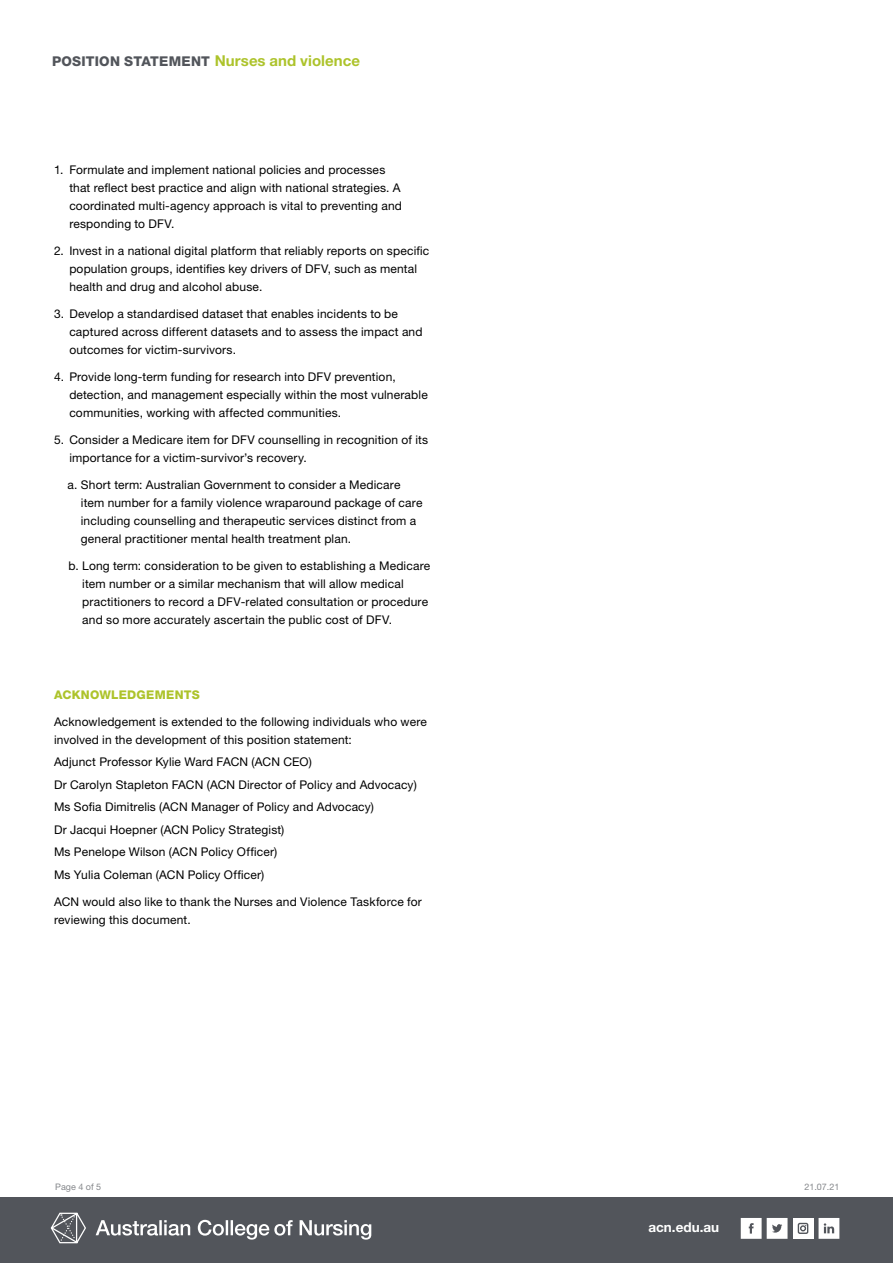
<style>
.page{position:relative;width:893px;height:1263px;background:#fff}
.page>*{position:absolute;margin:0;border:0;box-sizing:border-box;transform-origin:0 0}
.t1{font:800 13.5px "Helvetica Neue LT Std";letter-spacing:.015em;color:#52555b}
.t2{font:700 13.5px "Helvetica Neue LT Std";color:#fff}
.t3{font:12px/18px "Helvetica Neue LT Std";letter-spacing:.015em;color:#000}
.t4{font:800 12px "Helvetica Neue LT Std";letter-spacing:.02em;color:#adc32b}
.t5{font:9px "Helvetica Neue LT Std";color:#52555b}
.s1{font-weight:700;font-size:15px;color:#adc32b}
</style>
<div class="page">
<div style="left:0;top:1197px;width:893px;height:66px;background:#52555b"></div>
<svg style="left:818px;top:1218px;width:21px;height:21px"></svg>
<svg style="left:741px;top:1218px;width:46px;height:21px"></svg>
<div style="left:793px;top:1218px;width:20px;height:21px;background:#fff"></div>
<div style="left:798px;top:1223px;width:10px;height:11px;border:1px solid #52555b;border-radius:2px"></div>
<svg style="left:800px;top:1225px;width:6px;height:6px"></svg>
<svg style="left:51px;top:1213px;width:35px;height:30px"></svg>
<svg style="left:96px;top:1220px;width:275px;height:19px"></svg>
<p class="t1" style="left:52px;top:53px;width:309px">POSITION STATEMENT <span class="s1">Nurses and violence</span></p>
<p class="t3" style="left:69px;top:160px;width:334px;text-indent:-15px">1. Formulate and implement national policies and processes that reflect best practice and align with national strategies. A coordinated multi-agency approach is vital to preventing and responding to DFV.</p>
<p class="t3" style="left:69px;top:241px;width:361px;text-indent:-15px">2. Invest in a national digital platform that reliably reports on specific population groups, identifies key drivers of DFV, such as mental health and drug and alcohol abuse.</p>
<p class="t3" style="left:69px;top:304px;width:355px;text-indent:-15px">3. Develop a standardised dataset that enables incidents to be captured across different datasets and to assess the impact and outcomes for victim-survivors.</p>
<p class="t3" style="left:69px;top:367px;width:360px;text-indent:-15px">4. Provide long-term funding for research into DFV prevention, detection, and management especially within the most vulnerable communities, working with affected communities.</p>
<p class="t3" style="left:69px;top:430px;width:360px;text-indent:-15px">5. Consider a Medicare item for DFV counselling in recognition of its importance for a victim-survivor’s recovery.</p>
<p class="t3" style="left:81px;top:475px;width:343px;text-indent:-13px">a. Short term: Australian Government to consider a Medicare item number for a family violence wraparound package of care including counselling and therapeutic services distinct from a general practitioner mental health treatment plan.</p>
<p class="t3" style="left:82px;top:556px;width:350px;text-indent:-14px">b. Long term: consideration to be given to establishing a Medicare item number or a similar mechanism that will allow medical practitioners to record a DFV-related consultation or procedure and so more accurately ascertain the public cost of DFV.</p>
<p class="t4" style="left:54px;top:687px;width:147px">ACKNOWLEDGEMENTS</p>
<p class="t3" style="left:54px;top:712px;width:374px">Acknowledgement is extended to the following individuals who were involved in the development of this position statement:</p>
<p class="t3" style="left:54px;top:751px;width:364px;line-height:22.5px">Adjunct Professor Kylie Ward FACN (ACN CEO)<br>Dr Carolyn Stapleton FACN (ACN Director of Policy and Advocacy)<br>Ms Sofia Dimitrelis (ACN Manager of Policy and Advocacy)<br>Dr Jacqui Hoepner (ACN Policy Strategist)<br>Ms Penelope Wilson (ACN Policy Officer)<br>Ms Yulia Coleman (ACN Policy Officer)</p>
<p class="t3" style="left:54px;top:892px;width:369px">ACN would also like to thank the Nurses and Violence Taskforce for reviewing this document.</p>
<p class="t5" style="left:55px;top:1181px;width:48px">Page 4 of 5</p>
<p class="t5" style="left:804px;top:1181px;width:37px">21.07.21</p>
<p class="t2" style="left:648px;top:1219px;width:72px">acn.edu.au</p>
</div>
